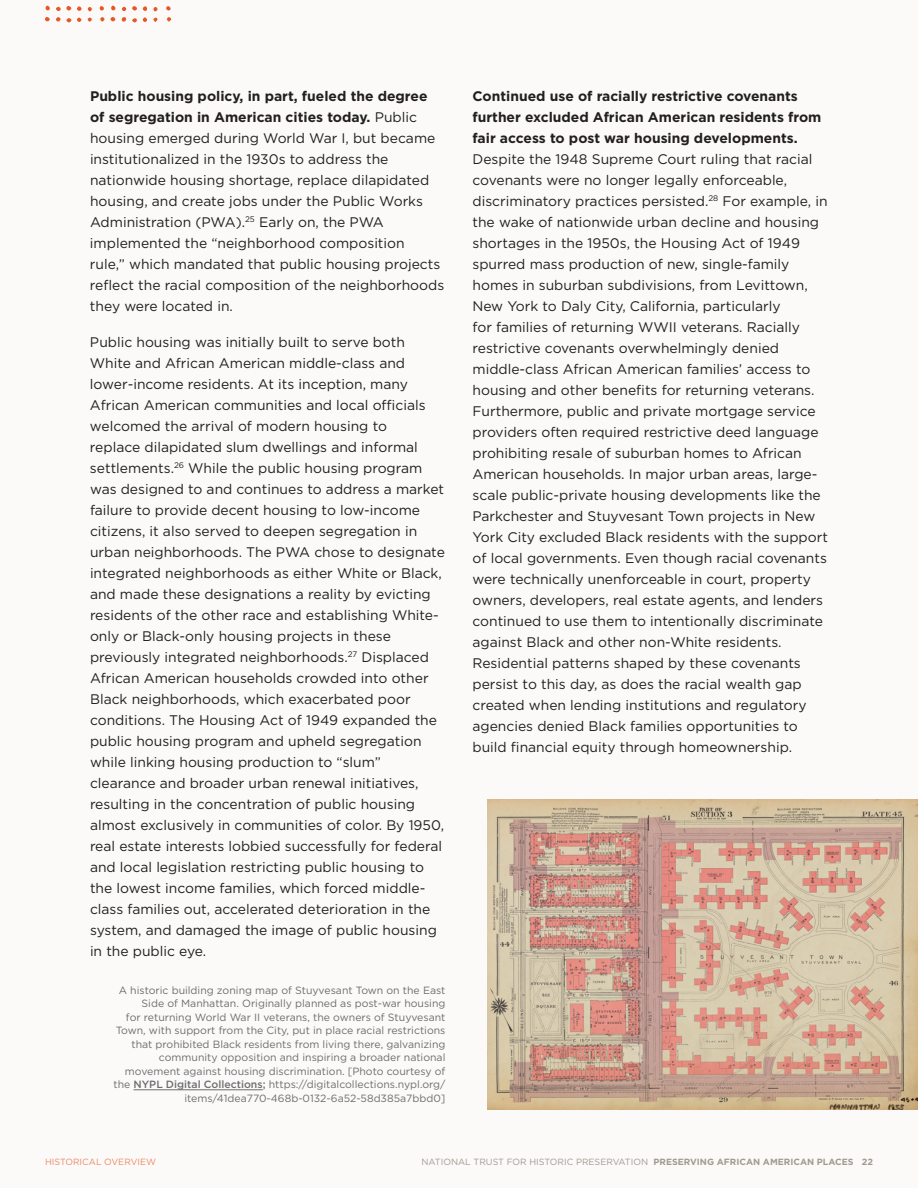
<style>
.page{position:relative;width:918px;height:1188px;background:#fbfaf9}
.page>*{position:absolute;margin:0;border:0;box-sizing:border-box;transform-origin:0 0}
.t1{font:13.8px/21px "Gotham";color:#231f20}
.t2{font:10.5px/13.5px "Gotham";color:#6c6d70;text-align:right}
.t3{font:9px "Gotham";color:#a09b8f}
.t4{font:9px "Gotham";color:#e75824}
.s1{font-weight:700}
.s2{font-weight:500}
</style>
<div class="page">
<svg style="left:77px;top:6px;width:5px;height:5px"></svg>
<svg style="left:111px;top:17px;width:4px;height:4px"></svg>
<svg style="left:46px;top:6px;width:4px;height:4px"></svg>
<svg style="left:122px;top:17px;width:4px;height:5px"></svg>
<svg style="left:143px;top:6px;width:4px;height:5px"></svg>
<svg style="left:111px;top:6px;width:5px;height:4px"></svg>
<svg style="left:56px;top:6px;width:15px;height:5px"></svg>
<svg style="left:45px;top:17px;width:5px;height:4px"></svg>
<svg style="left:132px;top:6px;width:5px;height:5px"></svg>
<svg style="left:56px;top:17px;width:15px;height:5px"></svg>
<svg style="left:100px;top:6px;width:4px;height:5px"></svg>
<svg style="left:143px;top:17px;width:4px;height:5px"></svg>
<svg style="left:132px;top:18px;width:5px;height:5px"></svg>
<svg style="left:166px;top:6px;width:5px;height:5px"></svg>
<svg style="left:122px;top:7px;width:4px;height:4px"></svg>
<svg style="left:77px;top:18px;width:4px;height:4px"></svg>
<svg style="left:167px;top:17px;width:4px;height:5px"></svg>
<svg style="left:100px;top:17px;width:5px;height:5px"></svg>
<svg style="left:88px;top:7px;width:4px;height:5px"></svg>
<svg style="left:153px;top:7px;width:5px;height:4px"></svg>
<svg style="left:153px;top:18px;width:5px;height:4px"></svg>
<svg style="left:87px;top:18px;width:5px;height:4px"></svg>
<img style="left:487px;top:799px;width:431px;height:311px">
<hr style="left:134px;top:1090px;width:129px;height:1px;background:#6c6d70">
<p class="t1" style="left:90px;top:85px;width:356px"><span class="s1">Public housing policy, in part, fueled the degree of segregation in American cities today.</span> Public housing emerged during World War I, but became institutionalized in the 1930s to address the nationwide housing shortage, replace dilapidated housing, and create jobs under the Public Works Administration (PWA).<sup>25</sup> Early on, the PWA implemented the “neighborhood composition<br>rule,” which mandated that public housing projects reflect the racial composition of the neighborhoods they were located in.</p>
<p class="t1" style="left:90px;top:331px;width:356px">Public housing was initially built to serve both White and African American middle-class and lower-income residents. At its inception, many African American communities and local officials welcomed the arrival of modern housing to<br>replace dilapidated slum dwellings and informal settlements.<sup>26</sup> While the public housing program was designed to and continues to address a market failure to provide decent housing to low-income citizens, it also served to deepen segregation in urban neighborhoods. The PWA chose to designate integrated neighborhoods as either White or Black, and made these designations a reality by evicting residents of the other race and establishing White&shy;only or Black-only housing projects in these previously integrated neighborhoods.<sup>27</sup> Displaced African American households crowded into other Black neighborhoods, which exacerbated poor conditions. The Housing Act of 1949 expanded the public housing program and upheld segregation while linking housing production to “slum” clearance and broader urban renewal initiatives, resulting in the concentration of public housing almost exclusively in communities of color. By 1950, real estate interests lobbied successfully for federal and local legislation restricting public housing to the lowest income families, which forced middle&shy;class families out, accelerated deterioration in the system, and damaged the image of public housing in the public eye.</p>
<p class="t2" style="left:113px;top:983px;width:334px">A historic building zoning map of Stuyvesant Town on the East Side of Manhattan. Originally planned as post-war housing<br>for returning World War II veterans, the owners of Stuyvesant Town, with support from the City, put in place racial restrictions that prohibited Black residents from living there, galvanizing community opposition and inspiring a broader national movement against housing discrimination. [Photo courtesy of the <span class="s2">NYPL Digital Collections;</span> https://digitalcollections.nypl.org/ items/41dea770-468b-0132-6a52-58d385a7bbd0]</p>
<p class="t1" style="left:473px;top:86px;width:357px"><span class="s1">Continued use of racially restrictive covenants further excluded African American residents from fair access to post war housing developments.<br></span>Despite the 1948 Supreme Court ruling that racial covenants were no longer legally enforceable, discriminatory practices persisted.<sup>28</sup> For example, in the wake of nationwide urban decline and housing shortages in the 1950s, the Housing Act of 1949 spurred mass production of new, single-family homes in suburban subdivisions, from Levittown, New York to Daly City, California, particularly<br>for families of returning WWII veterans. Racially restrictive covenants overwhelmingly denied middle-class African American families’ access to housing and other benefits for returning veterans.<br>Furthermore, public and private mortgage service providers often required restrictive deed language prohibiting resale of suburban homes to African American households. In major urban areas, large&shy;scale public-private housing developments like the Parkchester and Stuyvesant Town projects in New York City excluded Black residents with the support of local governments. Even though racial covenants were technically unenforceable in court, property owners, developers, real estate agents, and lenders continued to use them to intentionally discriminate against Black and other non-White residents.<br>Residential patterns shaped by these covenants persist to this day, as does the racial wealth gap created when lending institutions and regulatory agencies denied Black families opportunities to build financial equity through homeownership.</p>
<p class="t4" style="left:45px;top:1156px;width:113px">HISTORICAL OVERVIEW</p>
<p class="t3" style="left:422px;top:1156px;width:453px">NATIONAL TRUST FOR HISTORIC PRESERVATION <span class="s1">PRESERVING AFRICAN AMERICAN PLACES 22</span></p>
</div>
